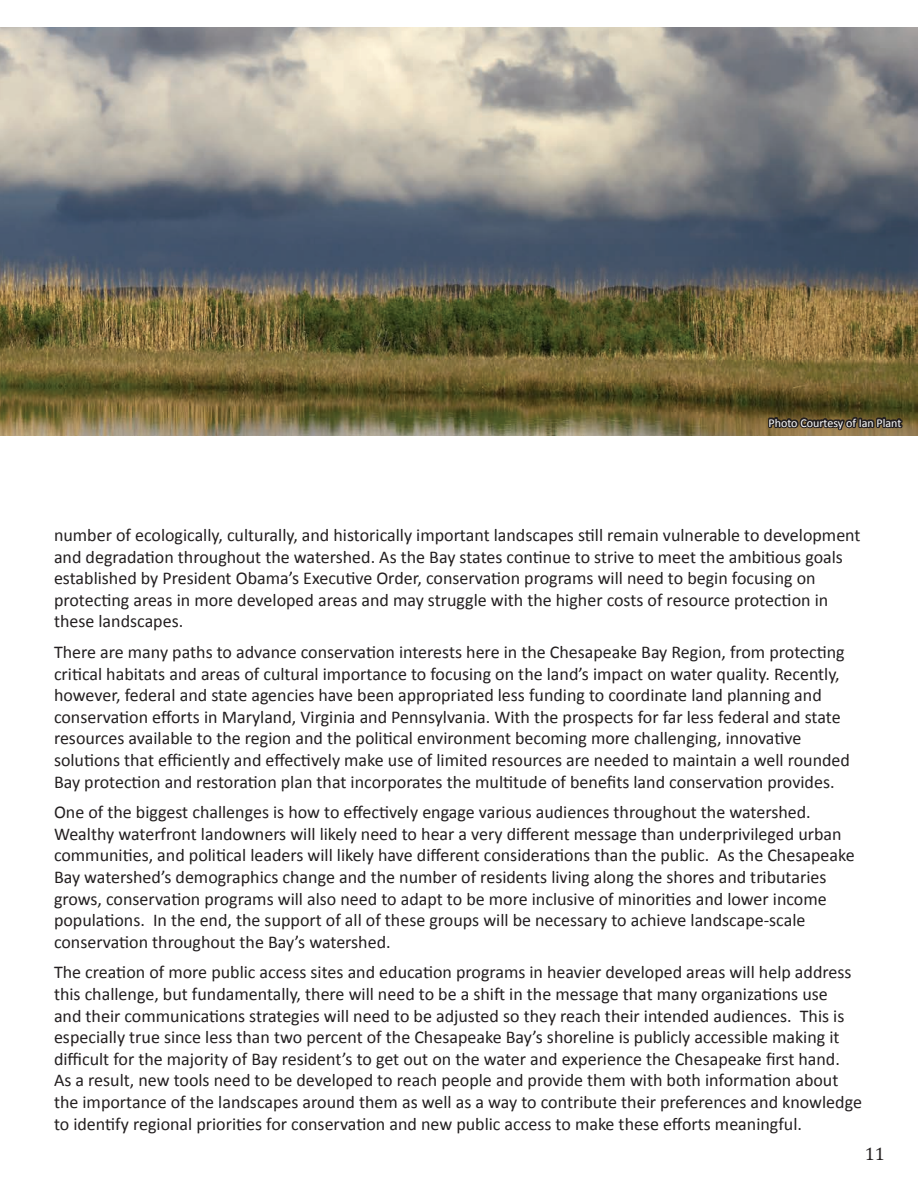
<style>
.page{position:relative;width:918px;height:1188px;background:#fff}
.page>*{position:absolute;margin:0;border:0;box-sizing:border-box;transform-origin:0 0}
.t1{font:18px/21.6px "Calibri";color:#231f20}
.t2{font:18px "Cambria";color:#231f20}
.t3{font:12px "Calibri";color:#fff}
</style>
<div class="page">
<img style="left:0;top:27px;width:918px;height:409px">
<svg style="left:765px;top:404px;width:140px;height:32px;background:#574b2b"></svg>
<p class="t3" style="left:769px;top:415px;width:134px">Photo Courtesy of Ian Plant</p>
<p class="t1" style="left:54px;top:524px;width:808px">number of ecologically, culturally, and historically important landscapes still remain vulnerable to development and degradation throughout the watershed. As the Bay states continue to strive to meet the ambitious goals established by President Obama’s Executive Order, conservation programs will need to begin focusing on protecting areas in more developed areas and may struggle with the higher costs of resource protection in these landscapes.</p>
<p class="t1" style="left:54px;top:641px;width:798px">There are many paths to advance conservation interests here in the Chesapeake Bay Region, from protecting critical habitats and areas of cultural importance to focusing on the land’s impact on water quality. Recently, however, federal and state agencies have been appropriated less funding to coordinate land planning and conservation efforts in Maryland, Virginia and Pennsylvania. With the prospects for far less federal and state resources available to the region and the political environment becoming more challenging, innovative solutions that efficiently and effectively make use of limited resources are needed to maintain a well rounded Bay protection and restoration plan that incorporates the multitude of benefits land conservation provides.</p>
<p class="t1" style="left:54px;top:801px;width:802px">One of the biggest challenges is how to effectively engage various audiences throughout the watershed.<br>Wealthy waterfront landowners will likely need to hear a very different message than underprivileged urban communities, and political leaders will likely have different considerations than the public. As the Chesapeake Bay watershed’s demographics change and the number of residents living along the shores and tributaries grows, conservation programs will also need to adapt to be more inclusive of minorities and lower income populations. In the end, the support of all of these groups will be necessary to achieve landscape-scale conservation throughout the Bay’s watershed.</p>
<p class="t1" style="left:54px;top:962px;width:809px">The creation of more public access sites and education programs in heavier developed areas will help address this challenge, but fundamentally, there will need to be a shift in the message that many organizations use<br>and their communications strategies will need to be adjusted so they reach their intended audiences. This is especially true since less than two percent of the Chesapeake Bay’s shoreline is publicly accessible making it difficult for the majority of Bay resident’s to get out on the water and experience the Chesapeake first hand.<br>As a result, new tools need to be developed to reach people and provide them with both information about the importance of the landscapes around them as well as a way to contribute their preferences and knowledge to identify regional priorities for conservation and new public access to make these efforts meaningful.</p>
<p class="t2" style="left:865px;top:1143px;width:21px">11</p>
</div>
